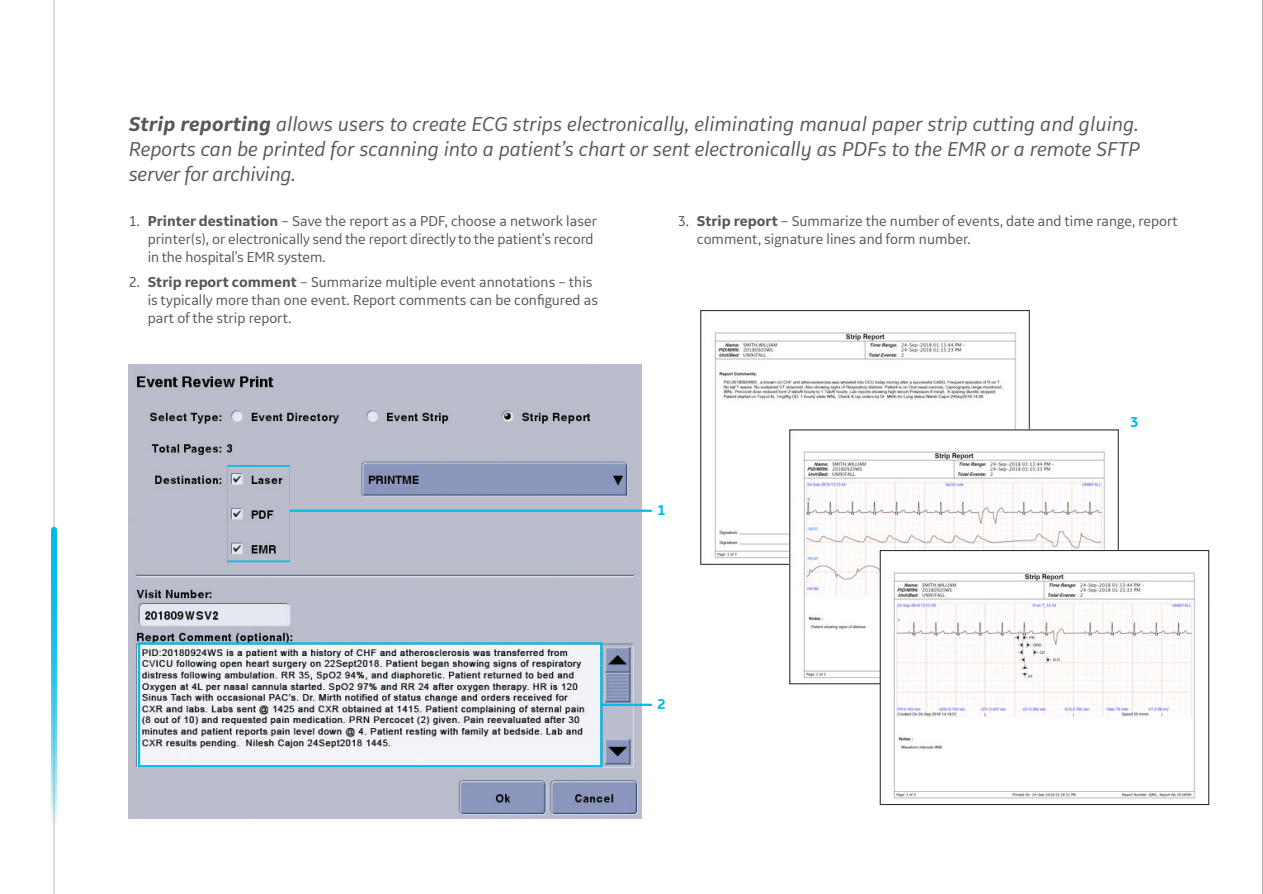
<style>
.page{position:relative;width:1263px;height:894px;background:#fff}
.page>*{position:absolute;margin:0;border:0;box-sizing:border-box;transform-origin:0 0}
.Body_Text{font:italic 21px/25.2px "GE Inspira Sans";color:#57585a;text-align:justify}
.Body_Text-2{font:15px/18px "GE Inspira Sans";color:#57585a}
.t1{font:700 15px "GE Inspira Sans";color:#02bce8}
.s1{font-weight:700}
</style>
<div class="page">
<img style="left:129px;top:364px;width:513px;height:453px">
<img style="left:714px;top:332px;width:302px;height:226px">
<img style="left:791px;top:431px;width:314px;height:250px">
<img style="left:882px;top:552px;width:313px;height:247px">
<div style="left:880px;top:550px;width:329px;height:254px;border:1px solid #231f20"></div>
<svg style="left:290px;top:506px;width:362px;height:9px;background:#8cbed3"></svg>
<div style="left:138px;top:642px;width:464px;height:125px;border:2px solid #02bce8"></div>
<hr style="left:602px;top:703px;width:50px;height:2px;background:#02bce8">
<hr style="left:53px;top:0;width:2px;height:893px;background:#ccc">
<svg style="left:51px;top:529px;width:6px;height:292px;background:#45cbea"></svg>
<hr style="left:1262px;top:0;width:1px;height:893px;background:#57585a">
<div style="left:227px;top:465px;width:63px;height:96px;border:1px solid #02bce8"></div>
<p class="Body_Text" style="left:129px;top:111px;width:1012px"><span class="s1">Strip reporting</span> allows users to create ECG strips electronically, eliminating manual paper strip cutting and gluing.<br>Reports can be printed for scanning into a patient’s chart or sent electronically as PDFs to the EMR or a remote SFTP server for archiving.</p>
<p class="Body_Text-2" style="left:148px;top:212px;width:451px;text-indent:-19px">1. <span class="s1">Printer destination</span> – Save the report as a PDF, choose a network laser printer(s), or electronically send the report directly to the patient’s record in the hospital’s EMR system.</p>
<p class="Body_Text-2" style="left:148px;top:272px;width:452px;text-indent:-19px">2. <span class="s1">Strip report comment</span> – Summarize multiple event annotations – this is typically more than one event. Report comments can be configured as part of the strip report.</p>
<p class="Body_Text-2" style="left:697px;top:212px;width:482px;text-indent:-19px">3. <span class="s1">Strip report</span> – Summarize the number of events, date and time range, report comment, signature lines and form number.</p>
<p class="t1" style="left:657px;top:500px;width:10px">1</p>
<p class="t1" style="left:657px;top:694px;width:10px">2</p>
<p class="t1" style="left:1129px;top:413px;width:10px">3</p>
</div>
